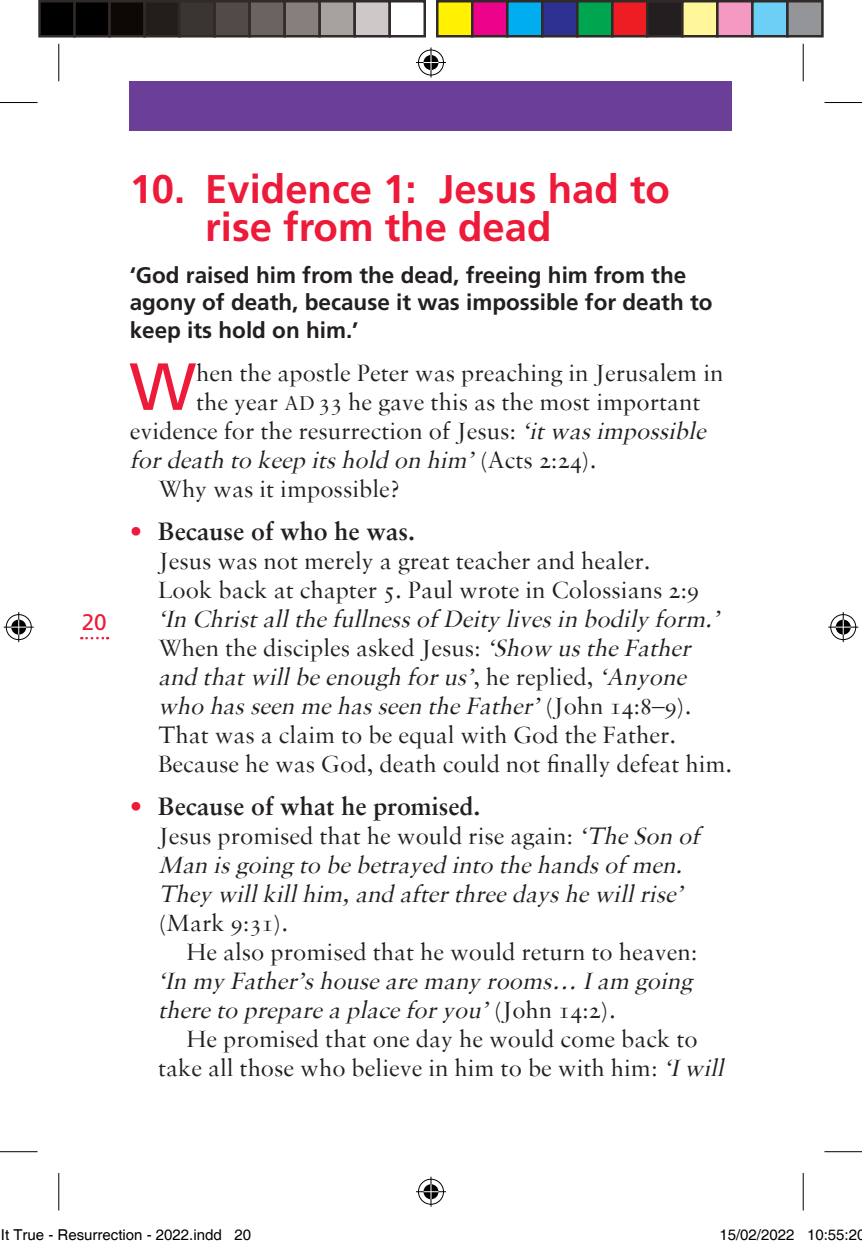
<style>
.page{position:relative;width:862px;height:1248px;background:#fff}
.page>*{position:absolute;margin:0;border:0;box-sizing:border-box;transform-origin:0 0}
.t1{font:66.5px "Frutiger LT Std";color:#ed1a3a}
.t2{font:700 40px/37.5px "Frutiger LT Std";color:#ed1a3a}
.t3{font:25px/29px "DO Sabon";color:#231f20}
.t4{font:italic 25px/29px "DO Sabon";color:#231f20}
.t5{font:700 22.5px/27.5px "Frutiger LT Std";color:#231f20}
.t6{font:22.5px "Frutiger LT Std";color:#ed1a3a}
.t7{font:15px "Helvetica";color:#000}
.s1{font-family:"DO Sabon Roman SC850";font-size:21.25px}
.s2{font-style:italic}
.s3{font-style:normal}
.s4{font-family:"Frutiger LT Std";font-weight:700;color:#ed1a3a}
.s5{font-weight:700}
.s6{font-family:"Frutiger LT Std";font-weight:700;font-style:normal;color:#ed1a3a}
.s7{font-weight:700;font-style:normal}
</style>
<div class="page">
<svg style="left:81px;top:637px;width:27px;height:2px"></svg>
<div style="left:130px;top:81px;width:602px;height:50px;background:#6b3e98"></div>
<hr style="left:0;top:102px;width:38px;height:1px;background:#000">
<hr style="left:824px;top:102px;width:38px;height:1px;background:#000">
<hr style="left:0;top:1151px;width:38px;height:1px;background:#000">
<hr style="left:824px;top:1151px;width:38px;height:1px;background:#000">
<hr style="left:58px;top:44px;width:1px;height:37px;background:#000">
<hr style="left:58px;top:1173px;width:1px;height:37px;background:#000">
<hr style="left:802px;top:44px;width:1px;height:37px;background:#000">
<hr style="left:802px;top:1173px;width:1px;height:37px;background:#000">
<div style="left:417px;top:48px;width:28px;height:29px;border:3px solid #fff;border-radius:50%"></div>
<hr style="left:416px;top:61px;width:30px;height:3px;background:#fff">
<hr style="left:429px;top:47px;width:3px;height:30px;background:#fff">
<div style="left:422px;top:53px;width:18px;height:19px;border:3px solid #fff;border-radius:50%"></div>
<div style="left:418px;top:50px;width:26px;height:25px;border:1px solid #000;border-radius:50%"></div>
<hr style="left:416px;top:62px;width:30px;height:1px;background:#000">
<hr style="left:430px;top:47px;width:1px;height:30px;background:#000">
<svg style="left:423px;top:55px;width:15px;height:15px"></svg>
<div style="left:417px;top:1177px;width:28px;height:28px;border:3px solid #fff;border-radius:50%"></div>
<hr style="left:416px;top:1190px;width:30px;height:3px;background:#fff">
<hr style="left:429px;top:1176px;width:3px;height:30px;background:#fff">
<div style="left:422px;top:1182px;width:18px;height:18px;border:3px solid #fff;border-radius:50%"></div>
<div style="left:418px;top:1179px;width:26px;height:25px;border:1px solid #000;border-radius:50%"></div>
<hr style="left:416px;top:1191px;width:30px;height:1px;background:#000">
<hr style="left:430px;top:1176px;width:1px;height:30px;background:#000">
<svg style="left:423px;top:1184px;width:15px;height:15px"></svg>
<div style="left:5px;top:613px;width:28px;height:28px;border:3px solid #fff;border-radius:50%"></div>
<hr style="left:4px;top:625px;width:30px;height:3px;background:#fff">
<hr style="left:17px;top:612px;width:3px;height:30px;background:#fff">
<div style="left:10px;top:618px;width:18px;height:18px;border:3px solid #fff;border-radius:50%"></div>
<div style="left:6px;top:614px;width:26px;height:26px;border:1px solid #000;border-radius:50%"></div>
<hr style="left:4px;top:626px;width:30px;height:1px;background:#000">
<hr style="left:18px;top:612px;width:1px;height:30px;background:#000">
<svg style="left:11px;top:619px;width:15px;height:15px"></svg>
<div style="left:829px;top:613px;width:28px;height:28px;border:3px solid #fff;border-radius:50%"></div>
<hr style="left:828px;top:625px;width:30px;height:3px;background:#fff">
<hr style="left:841px;top:612px;width:3px;height:30px;background:#fff">
<div style="left:834px;top:618px;width:18px;height:18px;border:3px solid #fff;border-radius:50%"></div>
<div style="left:830px;top:614px;width:26px;height:26px;border:1px solid #000;border-radius:50%"></div>
<hr style="left:828px;top:626px;width:30px;height:1px;background:#000">
<hr style="left:842px;top:612px;width:1px;height:30px;background:#000">
<svg style="left:835px;top:619px;width:15px;height:15px"></svg>
<div style="left:40px;top:1px;width:35px;height:35px;background:#000"></div>
<div style="left:38px;top:0;width:38px;height:37px;border:2px solid #302a28"></div>
<div style="left:75px;top:1px;width:35px;height:35px;background:#000"></div>
<div style="left:73px;top:0;width:38px;height:37px;border:2px solid #302a28"></div>
<div style="left:110px;top:1px;width:35px;height:35px;background:#0c0806"></div>
<div style="left:108px;top:0;width:38px;height:37px;border:2px solid #302a28"></div>
<div style="left:145px;top:1px;width:35px;height:35px;background:#241e1b"></div>
<div style="left:143px;top:0;width:38px;height:37px;border:2px solid #302a28"></div>
<div style="left:180px;top:1px;width:35px;height:35px;background:#3b3532"></div>
<div style="left:178px;top:0;width:38px;height:37px;border:2px solid #302a28"></div>
<div style="left:215px;top:1px;width:35px;height:35px;background:#524a47"></div>
<div style="left:213px;top:0;width:38px;height:37px;border:2px solid #302a28"></div>
<div style="left:250px;top:1px;width:35px;height:35px;background:#6b6360"></div>
<div style="left:248px;top:0;width:38px;height:37px;border:2px solid #302a28"></div>
<div style="left:285px;top:1px;width:35px;height:35px;background:#867f7c"></div>
<div style="left:283px;top:0;width:38px;height:37px;border:2px solid #302a28"></div>
<div style="left:320px;top:1px;width:35px;height:35px;background:#a7a2a0"></div>
<div style="left:318px;top:0;width:38px;height:37px;border:2px solid #302a28"></div>
<div style="left:355px;top:1px;width:35px;height:35px;background:#cdc9c8"></div>
<div style="left:353px;top:0;width:38px;height:37px;border:2px solid #302a28"></div>
<div style="left:388px;top:0;width:38px;height:37px;border:2px solid #302a28"></div>
<div style="left:437px;top:1px;width:35px;height:35px;background:#fff101"></div>
<div style="left:436px;top:0;width:37px;height:37px;border:2px solid #302a28"></div>
<div style="left:472px;top:1px;width:35px;height:35px;background:#ed028c"></div>
<div style="left:471px;top:0;width:37px;height:37px;border:2px solid #302a28"></div>
<div style="left:507px;top:1px;width:35px;height:35px;background:#00aeef"></div>
<div style="left:506px;top:0;width:37px;height:37px;border:2px solid #302a28"></div>
<div style="left:542px;top:1px;width:35px;height:35px;background:#2e3092"></div>
<div style="left:541px;top:0;width:37px;height:37px;border:2px solid #302a28"></div>
<div style="left:577px;top:1px;width:35px;height:35px;background:#00a54f"></div>
<div style="left:576px;top:0;width:37px;height:37px;border:2px solid #302a28"></div>
<div style="left:612px;top:1px;width:35px;height:35px;background:#ee1d23"></div>
<div style="left:611px;top:0;width:37px;height:37px;border:2px solid #302a28"></div>
<div style="left:647px;top:1px;width:35px;height:35px;background:#231f20"></div>
<div style="left:646px;top:0;width:37px;height:37px;border:2px solid #302a28"></div>
<div style="left:682px;top:1px;width:35px;height:35px;background:#fff79a"></div>
<div style="left:681px;top:0;width:37px;height:37px;border:2px solid #302a28"></div>
<div style="left:717px;top:1px;width:35px;height:35px;background:#f499c2"></div>
<div style="left:716px;top:0;width:37px;height:37px;border:2px solid #302a28"></div>
<div style="left:752px;top:1px;width:35px;height:35px;background:#6bcff6"></div>
<div style="left:751px;top:0;width:37px;height:37px;border:2px solid #302a28"></div>
<div style="left:787px;top:1px;width:35px;height:35px;background:#939598"></div>
<div style="left:786px;top:0;width:37px;height:37px;border:2px solid #302a28"></div>
<p class="t6" style="left:82px;top:609px;width:27px">20</p>
<h2 class="t2" style="left:205px;top:171px;width:466px;text-indent:-76px">10. Evidence 1: Jesus had to rise from the dead</h2>
<p class="t5" style="left:130px;top:261px;width:584px">‘God raised him from the dead, freeing him from the agony of death, because it was impossible for death to keep its hold on him.’</p>
<h1 class="t1" style="left:129px;top:348px;width:68px">W</h1>
<p class="t3" style="left:196px;top:358px;width:529px">hen the apostle Peter was preaching in Jerusalem in</p>
<p class="t3" style="left:196px;top:387px;width:506px">the year <span class="s1">ad</span>33 he gave this as the most important</p>
<p class="t3" style="left:130px;top:416px;width:584px">evidence for the resurrection of Jesus: <span class="s2">‘itwasimpossible</span></p>
<p class="t4" style="left:130px;top:445px;width:468px">fordeath to keep itshold on him’<span class="s3">( A c t s 2 : 2 4 ) .</span></p>
<p class="t3" style="left:158px;top:474px;width:243px">Why was it impossible?</p>
<p class="t3" style="left:158px;top:517px;width:542px;text-indent:-28px"><span class="s4">•</span> <span class="s5">Because of who he was.<br></span>Jesus was not merely a great teacher and healer.<br>Look back at chapter 5. Paul wrote in Colossians 2:9</p>
<p class="t3" style="left:158px;top:604px;width:576px"><span class="s2">‘In ChristallthefullnessofDeity livesin bodily form.’ </span>When the disciples asked Jesus: <span class="s2">‘Show ustheFather and thatwillbeenough forus’</span>, h e r e p l i e d , <span class="s2">‘Anyone who hasseen mehasseen theFather’</span>( J o h n 1 4 : 8 –9 ) .<br>That was a claim to be equal with God the Father.<br>Because he was God, death could not finally defeat him.</p>
<p class="t4" style="left:158px;top:792px;width:549px;text-indent:-28px"><span class="s6">•</span> <span class="s7">Because of what he promised.<br></span><span class="s3">Jesus promised that he would rise again:</span> ‘TheSon of Man isgoing to bebetrayed into thehandsofmen.<br>They willkillhim,and afterthreedayshewillrise’</p>
<p class="t3" style="left:186px;top:908px;width:512px;text-indent:-28px">(Mark 9:31).<br>He also promised that he would return to heaven:</p>
<p class="t4" style="left:158px;top:966px;width:542px">‘In my Father’shousearemany rooms… Iam going thereto preparea placeforyou’<span class="s3">( J o h n 1 4 : 2 ) .</span></p>
<p class="t3" style="left:158px;top:1024px;width:573px;text-align:center">He promised that one day he would come back to<br>take all those who believe in him to be with him: <span class="s2">‘Iwill</span></p>
<p class="t7" style="left:1px;top:1226px;width:252px">It True - Resurrection - 2022.indd 20</p>
<p class="t7" style="left:719px;top:1226px;width:147px">15/02/2022 10:55:20</p>
</div>
